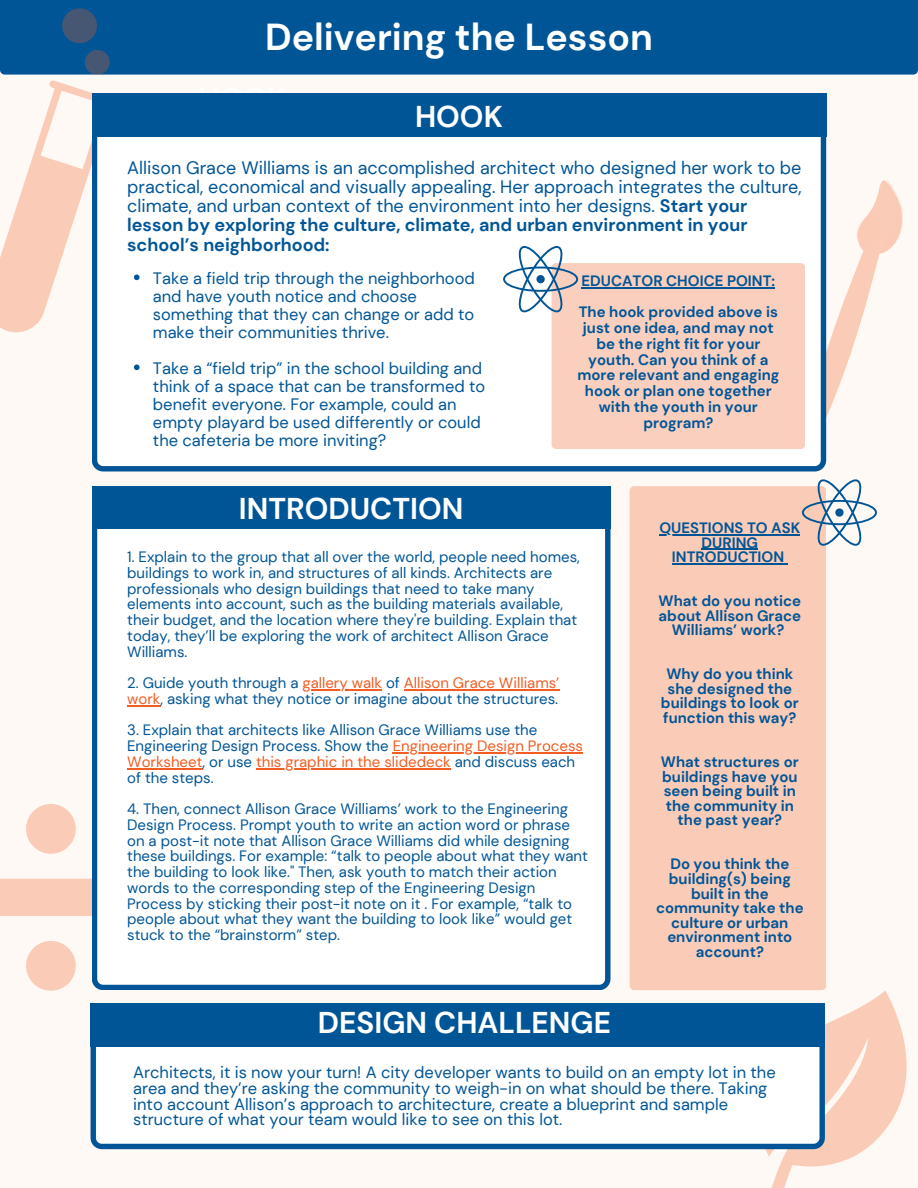
<style>
.page{position:relative;width:918px;height:1188px;background:#fff9f6}
.page>*{position:absolute;margin:0;border:0;box-sizing:border-box;transform-origin:0 0}
.t1{font:700 37.5px "DM Sans";color:#fff}
.t2{font:700 30px "DM Sans";color:#fff}
.t3{font:18px/19.2px "DM Sans";color:#005596}
.t4{font:16.5px/18px "DM Sans";color:#005596}
.t5{font:15px/15.8px "DM Sans";color:#005596}
.t6{font:700 15px/14.7px "DM Sans";color:#005596;text-align:center}
.s1{font-weight:700}
.s2{color:#f15d22}
</style>
<div class="page">
<img style="left:900px;top:203px;width:3px;height:31px">
<img style="left:857px;top:180px;width:43px;height:61px">
<svg style="left:826px;top:241px;width:71px;height:221px"></svg>
<div style="left:630px;top:486px;width:196px;height:504px;background:#facbb7"></div>
<div style="left:0;top:879px;width:92px;height:37px;background:#facbb7"></div>
<svg style="left:26px;top:804px;width:50px;height:50px"></svg>
<svg style="left:26px;top:941px;width:50px;height:50px"></svg>
<svg style="left:757px;top:990px;width:150px;height:198px"></svg>
<div style="left:92px;top:529px;width:518px;height:461px;background:#fff"></div>
<div style="left:92px;top:486px;width:518px;height:43px;background:#005596"></div>
<svg style="left:91px;top:1046px;width:734px;height:103px;fill:#fff"></svg>
<div style="left:91px;top:1004px;width:734px;height:42px;background:#005596"></div>
<div style="left:0;top:0;width:918px;height:75px;background:#005596"></div>
<svg style="left:0;top:50px;width:118px;height:282px"></svg>
<div style="left:62px;top:9px;width:35px;height:34px;background:#465773;border-radius:50%"></div>
<div style="left:92px;top:136px;width:734px;height:336px;background:#fff"></div>
<div style="left:92px;top:94px;width:734px;height:42px;background:#005596"></div>
<div style="left:552px;top:263px;width:253px;height:186px;background:#facfbe"></div>
<svg style="left:503px;top:246px;width:75px;height:66px"></svg>
<hr style="left:582px;top:287px;width:193px;height:1px;background:#005596">
<svg style="left:802px;top:479px;width:75px;height:67px"></svg>
<hr style="left:302px;top:689px;width:80px;height:1px;background:#f15d22">
<hr style="left:404px;top:689px;width:155px;height:1px;background:#f15d22">
<hr style="left:127px;top:705px;width:33px;height:1px;background:#f15d22">
<hr style="left:393px;top:752px;width:190px;height:1px;background:#f15d22">
<hr style="left:127px;top:768px;width:76px;height:1px;background:#f15d22">
<hr style="left:256px;top:768px;width:195px;height:1px;background:#f15d22">
<hr style="left:659px;top:534px;width:141px;height:1px;background:#005596">
<hr style="left:702px;top:549px;width:56px;height:1px;background:#005596">
<hr style="left:672px;top:563px;width:112px;height:1px;background:#005596">
<svg style="left:134px;top:275px;width:6px;height:5px"></svg>
<svg style="left:134px;top:365px;width:6px;height:5px"></svg>
<p class="t1" style="left:265px;top:13px;width:389px">Delivering the Lesson</p>
<p class="t2" style="left:415px;top:97px;width:89px">HOOK</p>
<p class="t3" style="left:127px;top:158px;width:676px">Allison Grace Williams is an accomplished architect who designed her work to be practical, economical and visually appealing. Her approach integrates the culture, climate, and urban context of the environment into her designs. <span class="s1">Start your lesson by exploring the culture, climate, and urban environment in your school’s neighborhood:</span></p>
<p class="t6" style="left:582px;top:274px;width:195px">EDUCATOR CHOICE POINT:</p>
<p class="t6" style="left:577px;top:304px;width:203px;line-height:15.8px">The hook provided above is just one idea, and may not be the right fit for your youth. Can you think of a more relevant and engaging hook or plan one together with the youth in your program?</p>
<p class="t4" style="left:153px;top:269px;width:323px">Take a field trip through the neighborhood and have youth notice and choose something that they can change or add to make their communities thrive.</p>
<p class="t4" style="left:153px;top:359px;width:334px">Take a “field trip” in the school building and think of a space that can be transformed to benefit everyone. For example, could an empty playard be used differently or could the cafeteria be more inviting?</p>
<p class="t2" style="left:239px;top:490px;width:226px">INTRODUCTION</p>
<p class="t5" style="left:127px;top:549px;width:454px">1. Explain to the group that all over the world, people need homes, buildings to work in, and structures of all kinds. Architects are professionals who design buildings that need to take many elements into account, such as the building materials available, their budget, and the location where they're building. Explain that today, they’ll be exploring the work of architect Allison Grace Williams.</p>
<p class="t5" style="left:127px;top:675px;width:434px">2. Guide youth through a <span class="s2">gallery walk</span> of <span class="s2">Allison Grace Williams’ work</span>, asking what they notice or imagine about the structures.</p>
<p class="t5" style="left:127px;top:722px;width:457px">3. Explain that architects like Allison Grace Williams use the Engineering Design Process. Show the <span class="s2">Engineering Design Process Worksheet</span>, or use <span class="s2">this graphic in the slidedeck</span> and discuss each of the steps.</p>
<p class="t5" style="left:127px;top:801px;width:462px">4. Then, connect Allison Grace Williams’ work to the Engineering Design Process. Prompt youth to write an action word or phrase on a post-it note that Allison Grace Williams did while designing these buildings. For example: “talk to people about what they want the building to look like." Then, ask youth to match their action words to the corresponding step of the Engineering Design Process by sticking their post-it note on it . For example, “talk to people about what they want the building to look like” would get stuck to the “brainstorm” step.</p>
<p class="t6" style="left:659px;top:520px;width:143px">QUESTIONS TO ASK<br>DURING<br>INTRODUCTION</p>
<p class="t6" style="left:659px;top:594px;width:144px">What do you notice about Allison Grace<br>Williams’ work?</p>
<p class="t6" style="left:661px;top:667px;width:139px">Why do you think she designed the buildings to look or function this way?</p>
<p class="t6" style="left:661px;top:754px;width:139px">What structures or buildings have you seen being built in the community in the past year?</p>
<p class="t6" style="left:656px;top:857px;width:149px">Do you think the building(s) being built in the community take the culture or urban environment into account?</p>
<p class="t2" style="left:318px;top:1004px;width:295px">DESIGN CHALLENGE</p>
<p class="t4" style="left:133px;top:1065px;width:644px;line-height:15.8px">Architects, it is now your turn! A city developer wants to build on an empty lot in the area and they’re asking the community to weigh-in on what should be there. Taking into account Allison’s approach to architecture, create a blueprint and sample structure of what your team would like to see on this lot.</p>
</div>
